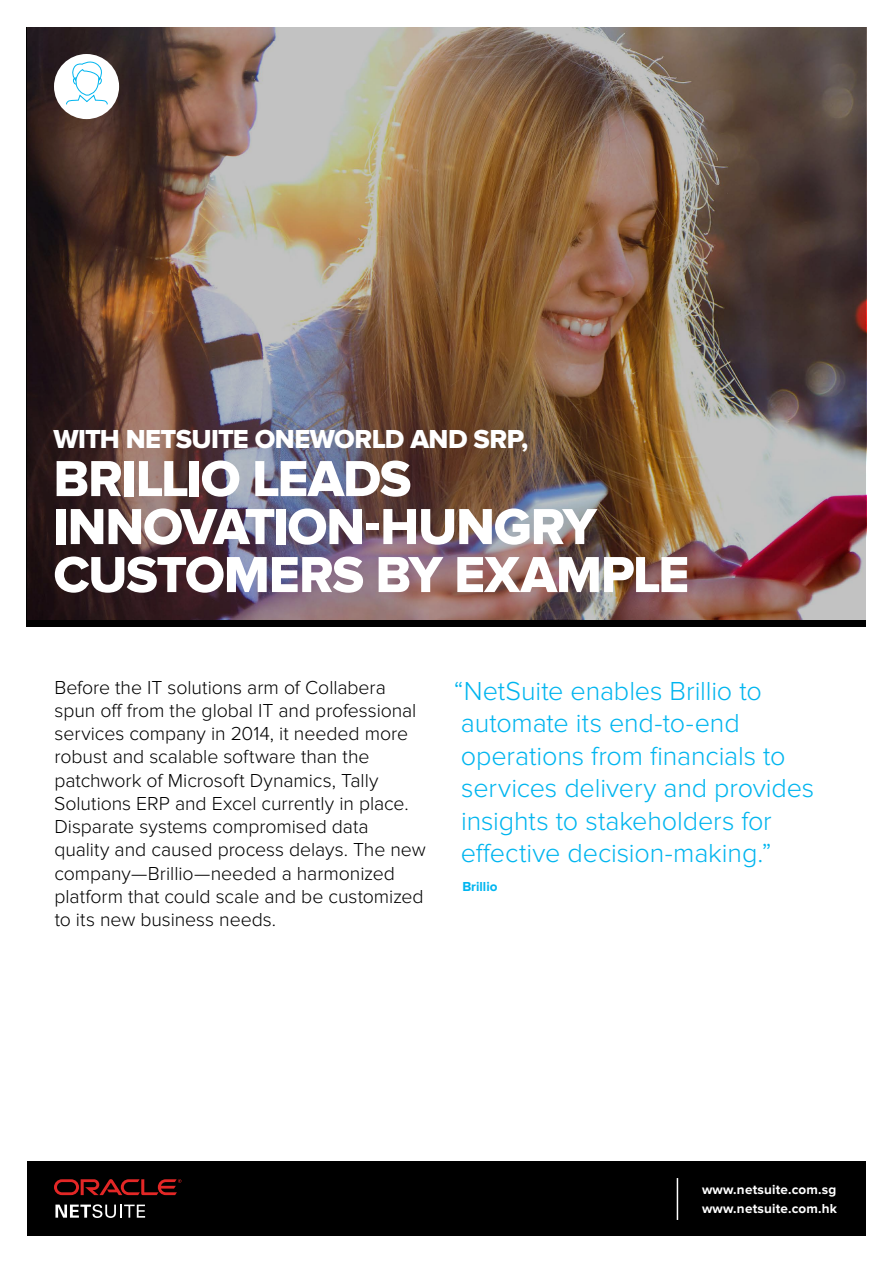
<style>
.page{position:relative;width:893px;height:1263px;background:#fff}
.page>*{position:absolute;margin:0;border:0;box-sizing:border-box;transform-origin:0 0}
.t1{font:52.5px/48px "Proxima Nova Extrabld";letter-spacing:-.025em;color:#fff}
.t2{font:300 27px/32.4px "Proxima Nova";letter-spacing:-.005em;color:#00b5ef}
.t3{font:27px "Proxima Nova Extrabld";letter-spacing:-.02em;color:#fff}
.t4{font:300 19.5px/23.2px "Proxima Nova";letter-spacing:-.005em;color:#000}
.t5{font:700 13.5px/19.5px "Proxima Nova";letter-spacing:.015em;color:#fff}
.t6{font:700 13.5px "Proxima Nova";color:#00b5ef}
</style>
<div class="page">
<div style="left:27px;top:1161px;width:839px;height:75px;background:#000"></div>
<hr style="left:677px;top:1178px;width:1px;height:42px;background:#fff">
<svg style="left:54px;top:1179px;width:127px;height:16px"></svg>
<svg style="left:55px;top:1204px;width:90px;height:14px"></svg>
<img style="left:27px;top:27px;width:839px;height:597px">
<hr style="left:27px;top:624px;width:839px;height:3px;background:#000">
<div style="left:54px;top:54px;width:65px;height:65px;background:#fff;border-radius:50%"></div>
<svg style="left:66px;top:58px;width:42px;height:47px"></svg>
<h2 class="t3" style="left:53px;top:423px;width:477px">WITH NETSUITE ONEWORLD AND SRP,</h2>
<h1 class="t1" style="left:53px;top:456px;width:637px">BRILLIO LEADS<br>INNOVATION-HUNGRY<br>CUSTOMERS BY EXAMPLE</h1>
<p class="t4" style="left:54px;top:676px;width:373px">Before the IT solutions arm of Collabera spun off from the global IT and professional services company in 2014, it needed more robust and scalable software than the patchwork of Microsoft Dynamics, Tally Solutions ERP and Excel currently in place.<br>Disparate systems compromised data quality and caused process delays. The new company—Brillio—needed a harmonized platform that could scale and be customized to its new business needs.</p>
<h2 class="t2" style="left:454px;top:675px;width:362px">“NetSuite enables Brillio to automate its end-to-end operations from financials to services delivery and provides insights to stakeholders for effective decision-making.”</h2>
<p class="t6" style="left:462px;top:878px;width:37px">Brillio</p>
<p class="t5" style="left:702px;top:1180px;width:137px">www.netsuite.com.sg www.netsuite.com.hk</p>
</div>
